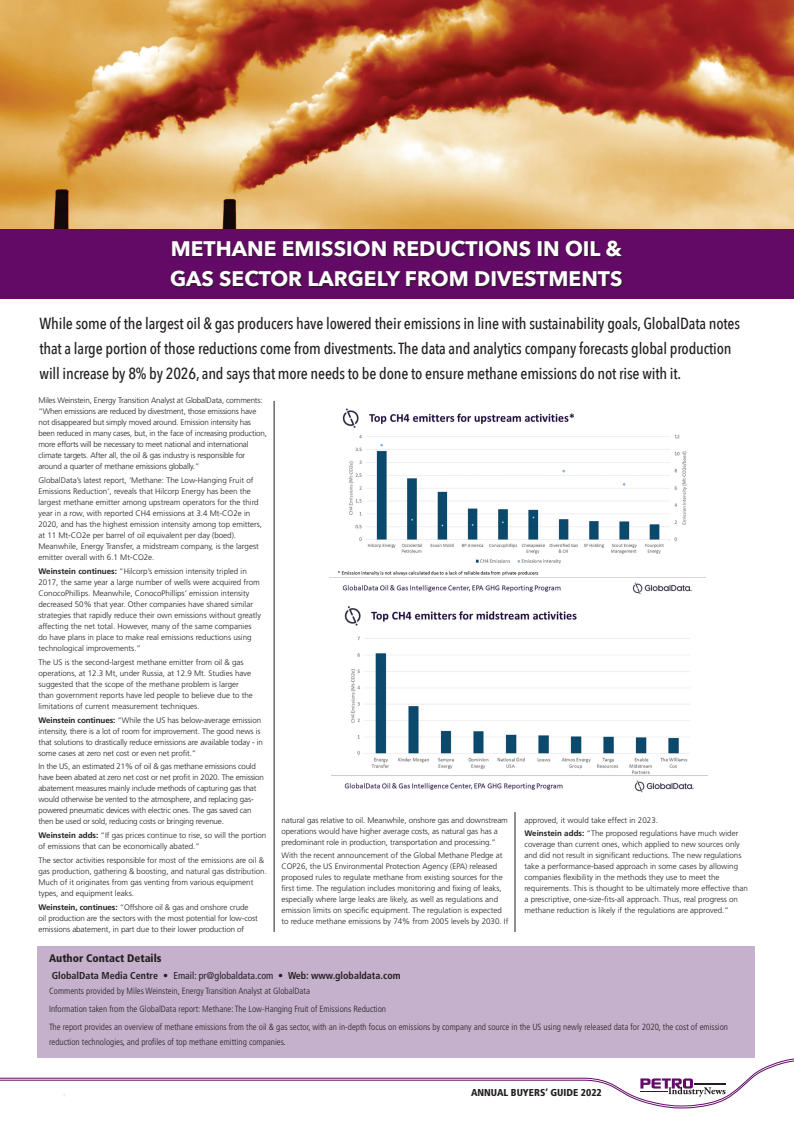
<style>
.page{position:relative;width:794px;height:1134px;background:#fff}
.page>*{position:absolute;margin:0;border:0;box-sizing:border-box;transform-origin:0 0}
.t1{font:700 21px/30px "Avenir Next";color:#fff}
.t2{font:500 16px/25px "Avenir Next Condensed";letter-spacing:-.01em;color:#231f20}
.t3{font:900 condensed 11px "Frutiger";color:#231f20}
.t4{font:700 condensed 10px "Frutiger";color:#231f20}
.t5{font:900 condensed 10px "Frutiger";color:#231f20}
.t6{font:300 condensed 9px/17.8px "Frutiger";color:#231f20}
.t7{font:300 8px/11px "Frutiger";color:#231f20}
.t8{font:300 8px/11px "Frutiger";letter-spacing:-.02em;color:#231f20}
.s1{font-weight:700}
.s2{font-weight:400}
</style>
<div class="page">
<svg style="left:0;top:1057px;width:794px;height:50px"></svg>
<svg style="left:640px;top:1078px;width:85px;height:19px"></svg>
<hr style="left:694px;top:1084px;width:32px;height:1px;background:#231f20">
<hr style="left:515px;top:812px;width:1px;height:120px;background:#231f20">
<img style="left:0;top:0;width:794px;height:229px">
<div style="left:0;top:229px;width:794px;height:70px;background:#620a66"></div>
<div style="left:171px;top:241px;width:453px;height:47px;background:#231f20;opacity:.75"></div>
<hr style="left:274px;top:401px;width:1px;height:531px;background:#231f20">
<svg style="left:734px;top:0;width:60px;height:96px;background:#b64e2c"></svg>
<img style="left:329px;top:408px;width:376px;height:187px">
<img style="left:332px;top:606px;width:375px;height:187px">
<div style="left:37px;top:946px;width:717px;height:111px;background:#c6b1cd"></div>
<h1 class="t1" style="left:170px;top:233px;width:454px">METHANE EMISSION REDUCTIONS IN OIL &amp;<br>GAS SECTOR LARGELY FROM DIVESTMENTS</h1>
<p class="t2" style="left:40px;top:311px;width:702px">While some of the largest oil &amp; gas producers have lowered their emissions in line with sustainability goals, GlobalData notes that a large portion of those reductions come from divestments. The data and analytics company forecasts global production will increase by 8% by 2026, and says that more needs to be done to ensure methane emissions do not rise with it.</p>
<p class="t8" style="left:38px;top:395px;width:230px">Miles Weinstein, Energy Transition Analyst at GlobalData, comments: “When emissions are reduced by divestment, those emissions have not disappeared but simply moved around. Emission intensity has been reduced in many cases, but, in the face of increasing production, more efforts will be necessary to meet national and international climate targets. After all, the oil &amp; gas industry is responsible for around a quarter of methane emissions globally.”</p>
<p class="t7" style="left:38px;top:475px;width:225px">GlobalData’s latest report, ‘Methane: The Low-Hanging Fruit of Emissions Reduction’, reveals that Hilcorp Energy has been the largest methane emitter among upstream operators for the third year in a row, with reported CH4 emissions at 3.4 Mt-CO2e in 2020, and has the highest emission intensity among top emitters, at 11 Mt-CO2e per barrel of oil equivalent per day (boed).<br>Meanwhile, Energy Transfer, a midstream company, is the largest emitter overall with 6.1 Mt-CO2e.</p>
<p class="t7" style="left:38px;top:566px;width:224px"><span class="s1">Weinstein continues:</span> “Hilcorp’s emission intensity tripled in 2017, the same year a large number of wells were acquired from ConocoPhillips. Meanwhile, ConocoPhillips’ emission intensity decreased 50% that year. Other companies have shared similar strategies that rapidly reduce their own emissions without greatly affecting the net total. However, many of the same companies do have plans in place to make real emissions reductions using technological improvements.”</p>
<p class="t7" style="left:38px;top:656px;width:216px">The US is the second-largest methane emitter from oil &amp; gas operations, at 12.3 Mt, under Russia, at 12.9 Mt. Studies have suggested that the scope of the methane problem is larger than government reports have led people to believe due to the limitations of current measurement techniques.</p>
<p class="t7" style="left:38px;top:714px;width:226px"><span class="s1">Weinstein continues:</span> “While the US has below-average emission intensity, there is a lot of room for improvement. The good news is that solutions to drastically reduce emissions are available today - in some cases at zero net cost or even net profit.”</p>
<p class="t8" style="left:38px;top:761px;width:227px">In the US, an estimated 21% of oil &amp; gas methane emissions could have been abated at zero net cost or net profit in 2020. The emission abatement measures mainly include methods of capturing gas that would otherwise be vented to the atmosphere, and replacing gas&shy;powered pneumatic devices with electric ones. The gas saved can then be used or sold, reducing costs or bringing revenue.</p>
<p class="t7" style="left:38px;top:830px;width:229px"><span class="s1">Weinstein adds:</span> “If gas prices continue to rise, so will the portion of emissions that can be economically abated.”</p>
<p class="t7" style="left:38px;top:855px;width:230px">The sector activities responsible for most of the emissions are oil &amp; gas production, gathering &amp; boosting, and natural gas distribution.<br>Much of it originates from gas venting from various equipment types, and equipment leaks.</p>
<p class="t7" style="left:38px;top:902px;width:221px"><span class="s1">Weinstein, continues:</span> “Offshore oil &amp; gas and onshore crude oil production are the sectors with the most potential for low-cost emissions abatement, in part due to their lower production of</p>
<p class="t7" style="left:281px;top:814px;width:228px">natural gas relative to oil. Meanwhile, onshore gas and downstream operations would have higher average costs, as natural gas has a predominant role in production, transportation and processing.”</p>
<p class="t7" style="left:281px;top:850px;width:228px">With the recent announcement of the Global Methane Pledge at COP26, the US Environmental Protection Agency (EPA) released proposed rules to regulate methane from existing sources for the first time. The regulation includes monitoring and fixing of leaks, especially where large leaks are likely, as well as regulations and emission limits on specific equipment. The regulation is expected to reduce methane emissions by 74% from 2005 levels by 2030. If</p>
<p class="t7" style="left:524px;top:813px;width:215px;line-height:13.8px">approved, it would take effect in 2023.<br><span class="s1">Weinstein adds:</span> “The proposed regulations have much wider</p>
<p class="t7" style="left:524px;top:839px;width:225px">coverage than current ones, which applied to new sources only and did not result in significant reductions. The new regulations take a performance-based approach in some cases by allowing companies flexibility in the methods they use to meet the requirements. This is thought to be ultimately more effective than a prescriptive, one-size-fits-all approach. Thus, real progress on methane reduction is likely if the regulations are approved.”</p>
<h3 class="t3" style="left:49px;top:952px;width:114px">Author Contact Details</h3>
<p class="t4" style="left:52px;top:970px;width:350px">GlobalData Media Centre • <span class="s2">Email: pr@globaldata.com •</span> Web: www.globaldata.com</p>
<p class="t6" style="left:49px;top:982px;width:680px">Comments provided by Miles Weinstein, Energy Transition Analyst at GlobalData<br>Information taken from the GlobalData report: Methane: The Low-Hanging Fruit of Emissions Reduction<br>The report provides an overview of methane emissions from the oil &amp; gas sector, with an in-depth focus on emissions by company and source in the US using newly released data for 2020, the cost of emission</p>
<p class="t6" style="left:49px;top:1033px;width:238px">reduction technologies, and profiles of top methane emitting companies.</p>
<p class="t5" style="left:471px;top:1086px;width:132px">ANNUAL BUYERS’ GUIDE 2022</p>
</div>
